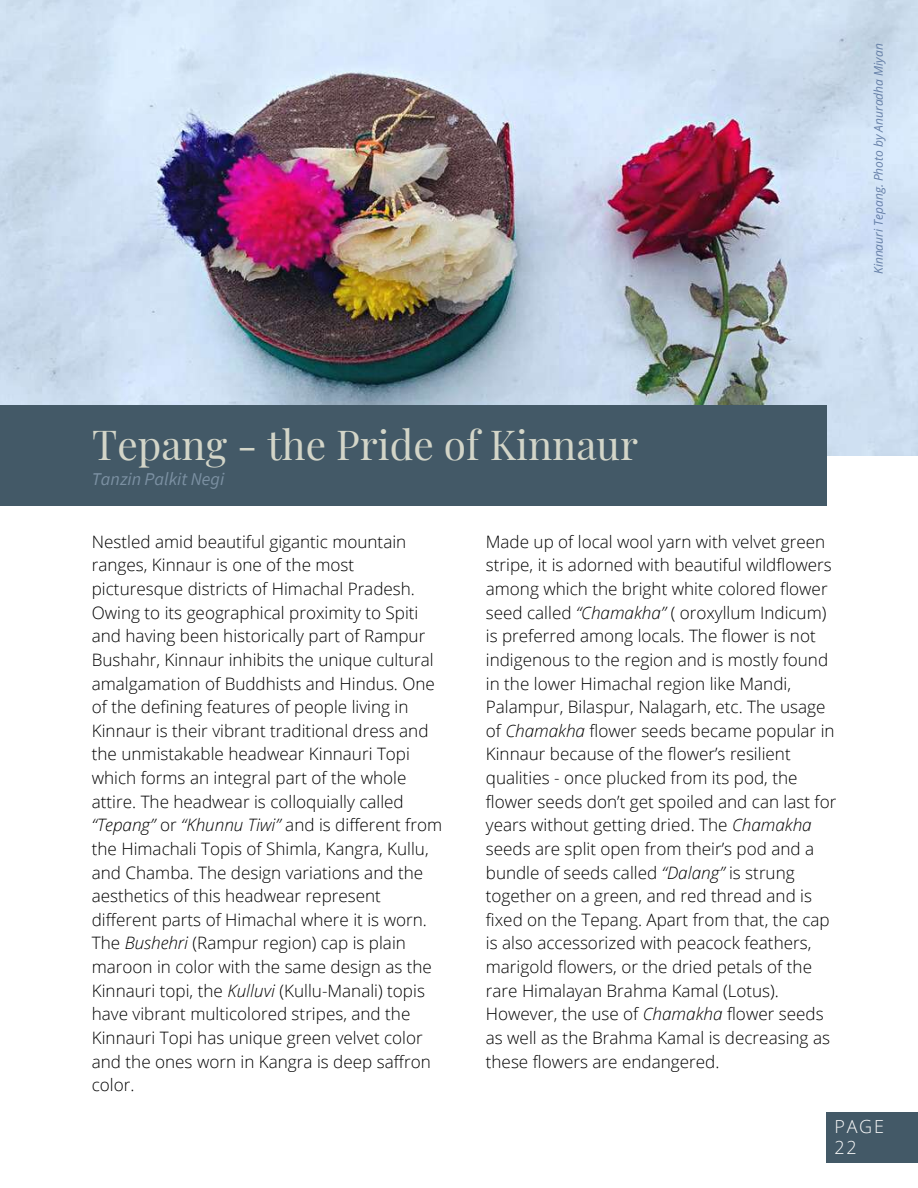
<style>
.page{position:relative;width:918px;height:1188px;background:#fff}
.page>*{position:absolute;margin:0;border:0;box-sizing:border-box;transform-origin:0 0}
.t1{font:40.5px "Playfair Display";color:#d3d5c8}
.t2{font:italic 18px "Source Sans Pro";color:#7b90a2}
.t3{font:300 18px/21.3px "Open Sans";letter-spacing:.1em;color:#fafafa}
.t4{font:300 17.1px/23.7px "Open Sans";color:#000}
.t5{font:italic 12px "Open Sans";color:#657fa7}
.s1{font-style:italic}
</style>
<div class="page">
<div style="left:826px;top:1112px;width:92px;height:50px;background:#435967"></div>
<img style="left:0;top:0;width:918px;height:456px">
<div style="left:0;top:405px;width:826px;height:100px;background:#435967"></div>
<p class="t5" style="left:870px;top:274px;width:232px;rotate:-90deg">Kinnauri Tepang. Photo by Anuradha Miyan</p>
<h1 class="t1" style="left:92px;top:417px;width:547px">Tepang - the Pride of Kinnaur</h1>
<p class="t2" style="left:92px;top:467px;width:134px">Tanzin Palkit Negi</p>
<p class="t4" style="left:92px;top:529px;width:352px">Nestled amid beautiful gigantic mountain ranges, Kinnaur is one of the most picturesque districts of Himachal Pradesh.<br>Owing to its geographical proximity to Spiti and having been historically part of Rampur Bushahr, Kinnaur inhibits the unique cultural amalgamation of Buddhists and Hindus. One of the defining features of people living in Kinnaur is their vibrant traditional dress and the unmistakable headwear Kinnauri Topi which forms an integral part of the whole attire. The headwear is colloquially called <span class="s1">“Tepang”</span> or <span class="s1">“Khunnu Tiwi”</span> and is different from the Himachali Topis of Shimla, Kangra, Kullu, and Chamba. The design variations and the aesthetics of this headwear represent different parts of Himachal where it is worn.<br>The <span class="s1">Bushehri</span> (Rampur region) cap is plain maroon in color with the same design as the Kinnauri topi, the <span class="s1">Kulluvi</span> (Kullu-Manali) topis have vibrant multicolored stripes, and the Kinnauri Topi has unique green velvet color and the ones worn in Kangra is deep saffron color.</p>
<p class="t4" style="left:486px;top:529px;width:352px">Made up of local wool yarn with velvet green stripe, it is adorned with beautiful wildflowers among which the bright white colored flower seed called <span class="s1">“Chamakha”</span> ( oroxyllum Indicum) is preferred among locals. The flower is not indigenous to the region and is mostly found in the lower Himachal region like Mandi, Palampur, Bilaspur, Nalagarh, etc. The usage of <span class="s1">Chamakha</span> flower seeds became popular in Kinnaur because of the flower’s resilient qualities - once plucked from its pod, the flower seeds don’t get spoiled and can last for years without getting dried. The <span class="s1">Chamakha </span>seeds are split open from their’s pod and a bundle of seeds called <span class="s1">“Dalang”</span> is strung together on a green, and red thread and is fixed on the Tepang. Apart from that, the cap is also accessorized with peacock feathers, marigold flowers, or the dried petals of the rare Himalayan Brahma Kamal (Lotus).<br>However, the use of <span class="s1">Chamakha</span> flower seeds as well as the Brahma Kamal is decreasing as these flowers are endangered.</p>
<p class="t3" style="left:834px;top:1115px;width:51px">PAGE<br>22</p>
</div>
